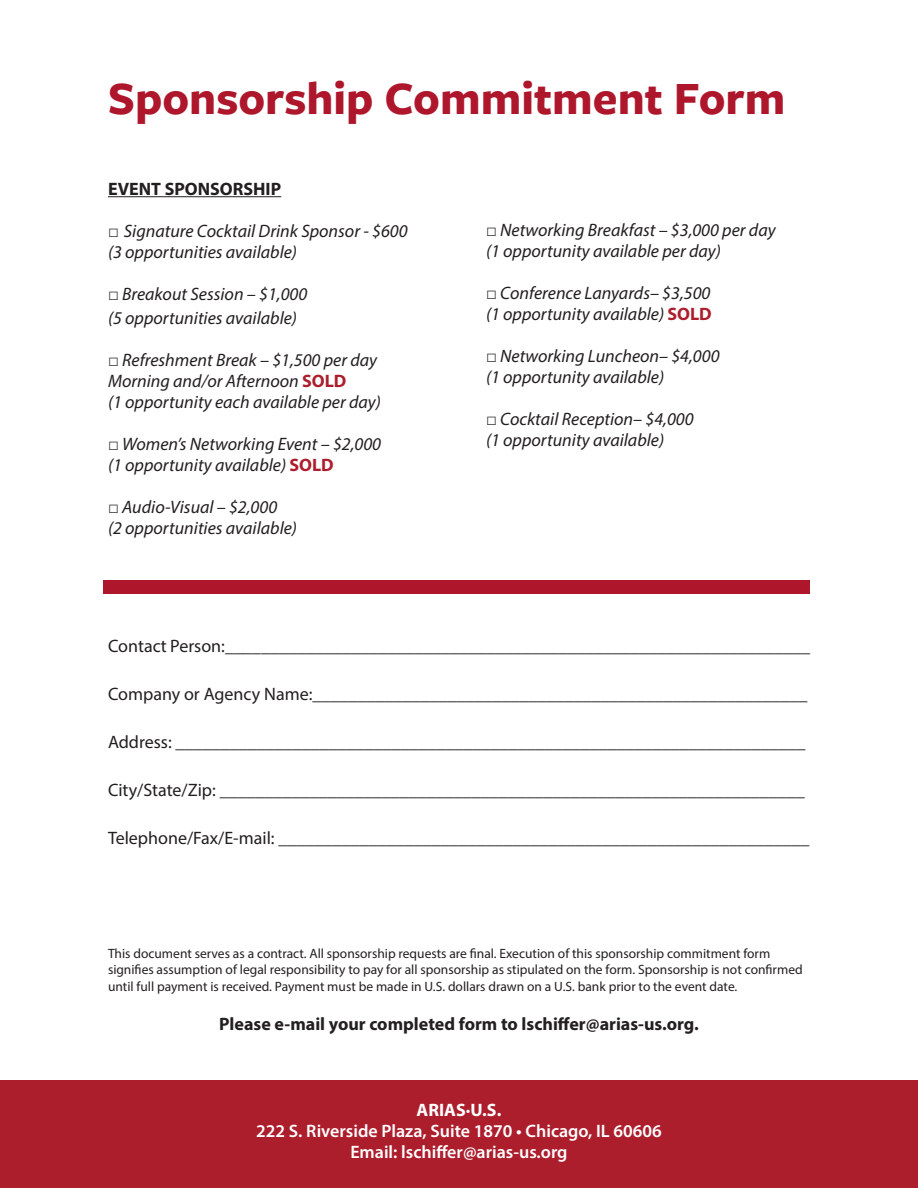
<style>
.page{position:relative;width:918px;height:1188px;background:#fff}
.page>*{position:absolute;margin:0;border:0;box-sizing:border-box;transform-origin:0 0}
.t1{font:700 48px "Freight Sans Pro";color:#ae172b}
.t2{font:italic 18px/21px "Myriad Pro";color:#231f20}
.t3{font:18px "Myriad Pro";color:#231f20}
.t4{font:600 18px/21px "Myriad Pro";color:#fff;text-align:center}
.t5{font:700 18px "Myriad Pro";color:#231f20}
.t6{font:700 18px "Myriad Pro";color:#fff}
.t7{font:13.5px/16.5px "Myriad Pro";color:#231f20}
.s1{font-family:"Arial";font-style:normal}
.s2{font-weight:700;font-style:normal;color:#ad1e2d}
</style>
<div class="page">
<div style="left:0;top:1080px;width:918px;height:108px;background:#ad1e2d"></div>
<hr style="left:108px;top:196px;width:173px;height:1px;background:#231f20">
<div style="left:104px;top:580px;width:706px;height:14px;background:#ae172b"></div>
<h1 class="t1" style="left:108px;top:65px;width:679px">Sponsorship Commitment Form</h1>
<p class="t5" style="left:108px;top:177px;width:175px">EVENT SPONSORSHIP</p>
<p class="t2" style="left:108px;top:220px;width:301px"><span class="s1">□</span> Signature Cocktail Drink Sponsor - $600 (3 opportunities available)</p>
<p class="t2" style="left:108px;top:282px;width:201px;line-height:24px"><span class="s1">□</span> Breakout Session – $1,000 (5 opportunities available)</p>
<p class="t2" style="left:108px;top:349px;width:274px"><span class="s1">□</span> Refreshment Break – $1,500 per day<br>Morning and/or Afternoon <span class="s2">SOLD<br></span>(1 opportunity each available per day)</p>
<p class="t2" style="left:108px;top:433px;width:275px"><span class="s1">□</span> Women’s Networking Event – $2,000 (1 opportunity available) <span class="s2">SOLD</span></p>
<p class="t2" style="left:108px;top:496px;width:191px"><span class="s1">□</span> Audio-Visual – $2,000<br>(2 opportunities available)</p>
<p class="t2" style="left:486px;top:219px;width:291px"><span class="s1">□</span> Networking Breakfast – $3,000 per day (1 opportunity available per day)</p>
<p class="t2" style="left:486px;top:282px;width:227px"><span class="s1">□</span> Conference Lanyards– $3,500 (1 opportunity available) <span class="s2">SOLD</span></p>
<p class="t2" style="left:486px;top:345px;width:235px"><span class="s1">□</span> Networking Luncheon– $4,000 (1 opportunity available)</p>
<p class="t2" style="left:486px;top:408px;width:209px"><span class="s1">□</span> Cocktail Reception– $4,000 (1 opportunity available)</p>
<p class="t3" style="left:108px;top:635px;width:703px">Contact Person:_________________________________________________________________</p>
<p class="t3" style="left:108px;top:683px;width:701px">Company or Agency Name:_______________________________________________________</p>
<p class="t3" style="left:108px;top:731px;width:699px">Address: ______________________________________________________________________</p>
<p class="t3" style="left:108px;top:779px;width:698px">City/State/Zip: _________________________________________________________________</p>
<p class="t3" style="left:108px;top:827px;width:703px">Telephone/Fax/E-mail: ___________________________________________________________</p>
<p class="t7" style="left:108px;top:945px;width:696px">This document serves as a contract. All sponsorship requests are final. Execution of this sponsorship commitment form signifies assumption of legal responsibility to pay for all sponsorship as stipulated on the form. Sponsorship is not confirmed until full payment is received. Payment must be made in U.S. dollars drawn on a U.S. bank prior to the event date.</p>
<p class="t5" style="left:219px;top:1012px;width:481px">Please e-mail your completed form to lschiffer@arias-us.org.</p>
<p class="t6" style="left:417px;top:1098px;width:86px">ARIAS·U.S.</p>
<p class="t4" style="left:256px;top:1120px;width:407px">222 S. Riverside Plaza, Suite 1870 • Chicago, IL 60606<br>Email: lschiffer@arias-us.org</p>
</div>
